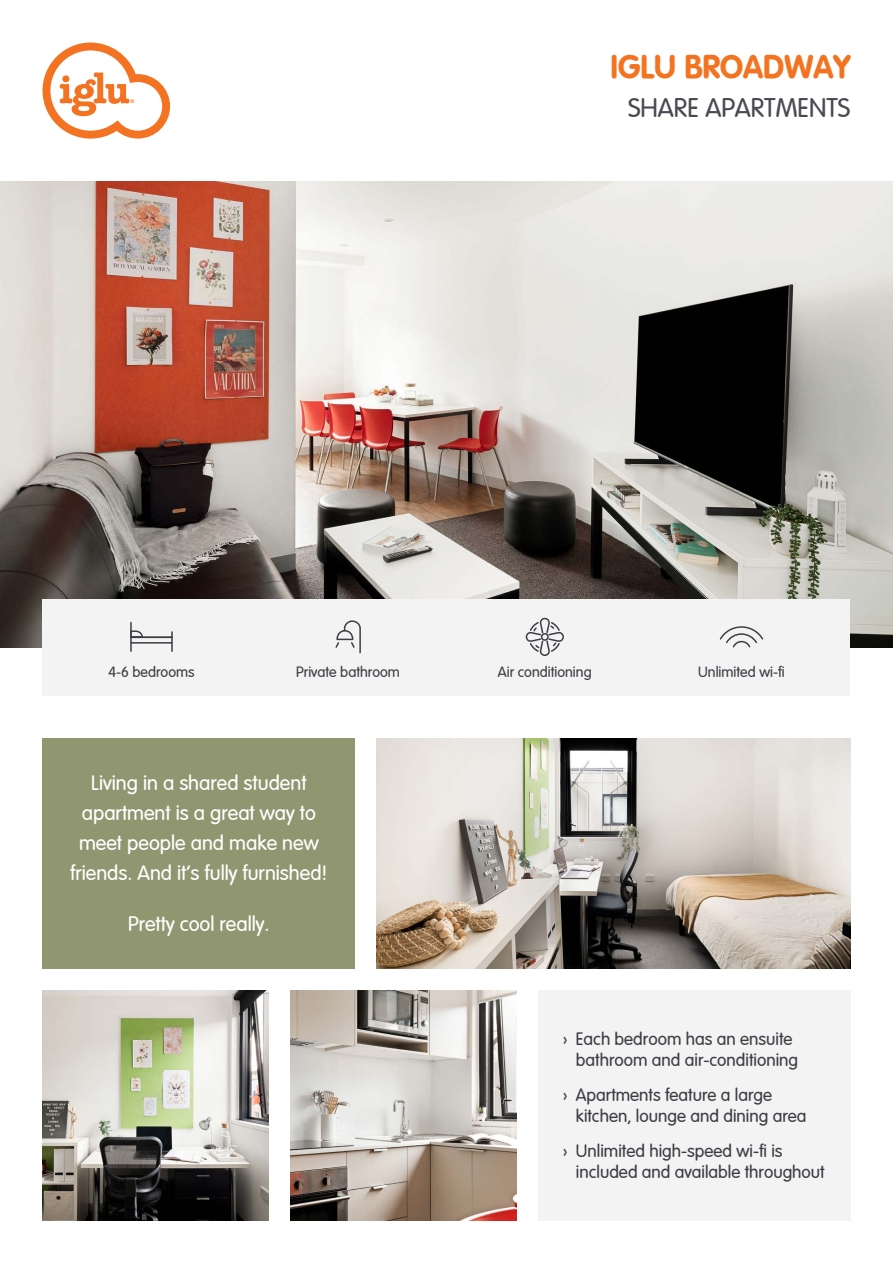
<style>
.page{position:relative;width:893px;height:1263px;background:#fff}
.page>*{position:absolute;margin:0;border:0;box-sizing:border-box;transform-origin:0 0}
.t1{font:700 33px "Vag";color:#f47321}
.t2{font:300 27px "Vag";color:#4c4950}
.t3{font:300 21px/30px "Vag";color:#fff;text-align:center}
.t4{font:300 18px/21.6px "Vag";color:#3e3d44}
.t5{font:300 15px "Vag";color:#3e3d44}
</style>
<div class="page">
<img style="left:0;top:181px;width:893px;height:467px">
<div style="left:43px;top:600px;width:807px;height:96px;background:#f3f3f3"></div>
<svg style="left:43px;top:43px;width:127px;height:96px"></svg>
<div style="left:43px;top:738px;width:312px;height:230px;background:#909670"></div>
<div style="left:538px;top:990px;width:312px;height:230px;background:#f3f3f3"></div>
<img style="left:43px;top:990px;width:226px;height:230px">
<img style="left:377px;top:738px;width:473px;height:230px">
<img style="left:290px;top:990px;width:226px;height:230px">
<svg style="left:719px;top:626px;width:45px;height:22px"></svg>
<svg style="left:335px;top:620px;width:26px;height:34px"></svg>
<svg style="left:525px;top:617px;width:39px;height:39px"></svg>
<hr style="left:130px;top:622px;width:2px;height:29px;background:#3e3d44">
<svg style="left:130px;top:630px;width:43px;height:21px"></svg>
<p class="t1" style="left:610px;top:48px;width:241px">IGLU BROADWAY</p>
<p class="t2" style="left:628px;top:93px;width:224px">SHARE APARTMENTS</p>
<p class="t5" style="left:108px;top:664px;width:88px">4-6 bedrooms</p>
<p class="t5" style="left:296px;top:664px;width:105px">Private bathroom</p>
<p class="t5" style="left:498px;top:664px;width:95px">Air conditioning</p>
<p class="t5" style="left:698px;top:664px;width:88px">Unlimited wi-fi</p>
<p class="t3" style="left:70px;top:768px;width:259px">Living in a shared student apartment is a great way to meet people and make new friends. And it’s fully furnished!</p>
<p class="t3" style="left:128px;top:909px;width:143px">Pretty cool really.</p>
<p class="t4" style="left:576px;top:1028px;width:224px;text-indent:-13px">› Each bedroom has an ensuite bathroom and air-conditioning</p>
<p class="t4" style="left:576px;top:1084px;width:232px;text-indent:-13px">› Apartments feature a large kitchen, lounge and dining area</p>
<p class="t4" style="left:576px;top:1140px;width:250px;text-indent:-13px">› Unlimited high-speed wi-fi is included and available throughout</p>
</div>
